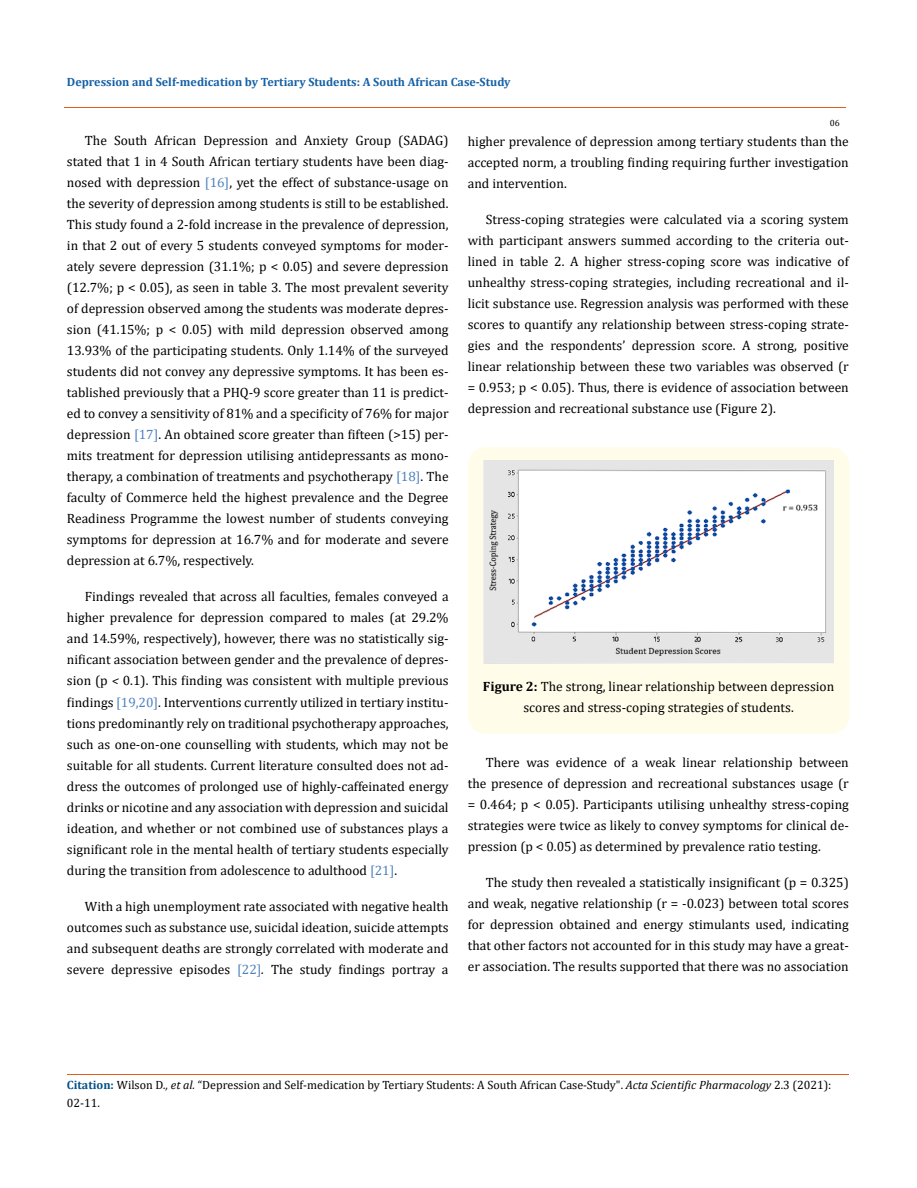
<style>
.page{position:relative;width:917px;height:1188px;background:#fff}
.page>*{position:absolute;margin:0;border:0;box-sizing:border-box;transform-origin:0 0}
.t1{font:13.5px/21px "Cambria";color:#000;text-align:justify}
.t2{font:12px/18px "Cambria";color:#000}
.t3{font:700 12px "Cambria";color:#1560a6}
.t4{font:9px "Cambria";color:#000}
.s1{color:#4f81bd}
.s2{font-style:italic}
.s3{font-weight:700}
.s4{font-weight:700;color:#035089}
</style>
<div class="page">
<div style="left:468px;top:447px;width:381px;height:287px;background:#fffde9;border-radius:18px"></div>
<img style="left:483px;top:460px;width:350px;height:204px">
<hr style="left:64px;top:108px;width:781px;height:1px;background:#e05d1a">
<hr style="left:67px;top:1074px;width:781px;height:1px;background:#e05d1a">
<p class="t3" style="left:67px;top:73px;width:445px">Depression and Self-medication by Tertiary Students: A South African Case-Study</p>
<p class="t4" style="left:829px;top:118px;width:11px">06</p>
<p class="t1" style="left:67px;top:130px;width:383px;text-indent:18px">The South African Depression and Anxiety Group (SADAG) stated that 1 in 4 South African tertiary students have been diag&shy;nosed with depression <span class="s1">[16]</span>, yet the effect of substance-usage on the severity of depression among students is still to be established.<br>This study found a 2-fold increase in the prevalence of depression, in that 2 out of every 5 students conveyed symptoms for moder&shy;ately severe depression (31.1%; p &lt; 0.05) and severe depression (12.7%; p &lt; 0.05), as seen in table 3. The most prevalent severity of depression observed among the students was moderate depres&shy;sion (41.15%; p &lt; 0.05) with mild depression observed among 13.93% of the participating students. Only 1.14% of the surveyed students did not convey any depressive symptoms. It has been es&shy;tablished previously that a PHQ-9 score greater than 11 is predict&shy;ed to convey a sensitivity of 81% and a specificity of 76% for major depression <span class="s1">[17]</span>. An obtained score greater than fifteen (&gt;15) per&shy;mits treatment for depression utilising antidepressants as mono&shy;therapy, a combination of treatments and psychotherapy <span class="s1">[18]</span>. The faculty of Commerce held the highest prevalence and the Degree Readiness Programme the lowest number of students conveying symptoms for depression at 16.7% and for moderate and severe depression at 6.7%, respectively.</p>
<p class="t1" style="left:67px;top:586px;width:383px;text-indent:18px">Findings revealed that across all faculties, females conveyed a higher prevalence for depression compared to males (at 29.2% and 14.59%, respectively), however, there was no statistically sig&shy;nificant association between gender and the prevalence of depres&shy;sion (p <span class="s2">&lt;</span> 0.1). This finding was consistent with multiple previous findings <span class="s1">[19,20]</span>. Interventions currently utilized in tertiary institu&shy;tions predominantly rely on traditional psychotherapy approaches, such as one-on-one counselling with students, which may not be suitable for all students. Current literature consulted does not ad&shy;dress the outcomes of prolonged use of highly-caffeinated energy drinks or nicotine and any association with depression and suicidal ideation, and whether or not combined use of substances plays a significant role in the mental health of tertiary students especially during the transition from adolescence to adulthood <span class="s1">[21]</span>.</p>
<p class="t1" style="left:67px;top:895px;width:383px;text-indent:18px">With a high unemployment rate associated with negative health outcomes such as substance use, suicidal ideation, suicide attempts and subsequent deaths are strongly correlated with moderate and severe depressive episodes <span class="s1">[22]</span><span class="s2">.</span> The study findings portray a</p>
<p class="t1" style="left:468px;top:130px;width:382px">higher prevalence of depression among tertiary students than the accepted norm, a troubling finding requiring further investigation and intervention.</p>
<p class="t1" style="left:468px;top:208px;width:382px;text-indent:18px">Stress-coping strategies were calculated via a scoring system with participant answers summed according to the criteria out&shy;lined in table 2. A higher stress-coping score was indicative of unhealthy stress-coping strategies, including recreational and il&shy;licit substance use. Regression analysis was performed with these scores to quantify any relationship between stress-coping strate&shy;gies and the respondents’ depression score. A strong, positive linear relationship between these two variables was observed (r = 0.953; p &lt; 0.05). Thus, there is evidence of association between depression and recreational substance use (Figure 2).</p>
<p class="t1" style="left:483px;top:676px;width:353px;text-align:center"><span class="s3">Figure 2:</span> The strong, linear relationship between depression scores and stress-coping strategies of students.</p>
<p class="t1" style="left:468px;top:751px;width:382px;text-indent:18px">There was evidence of a weak linear relationship between the presence of depression and recreational substances usage (r = 0.464; p &lt; 0.05). Participants utilising unhealthy stress-coping strategies were twice as likely to convey symptoms for clinical de&shy;pression (p &lt; 0.05) as determined by prevalence ratio testing.</p>
<p class="t1" style="left:468px;top:871px;width:382px;text-indent:18px">The study then revealed a statistically insignificant (p = 0.325) and weak, negative relationship (r = -0.023) between total scores for depression obtained and energy stimulants used, indicating that other factors not accounted for in this study may have a great&shy;er association. The results supported that there was no association</p>
<p class="t2" style="left:67px;top:1076px;width:766px"><span class="s4">Citation:</span> Wilson D<span class="s2">., et al.</span> “Depression and Self-medication by Tertiary Students: A South African Case-Study". <span class="s2">Acta Scientific Pharmacology</span> 2.3 (2021):<br>02-11.</p>
</div>
